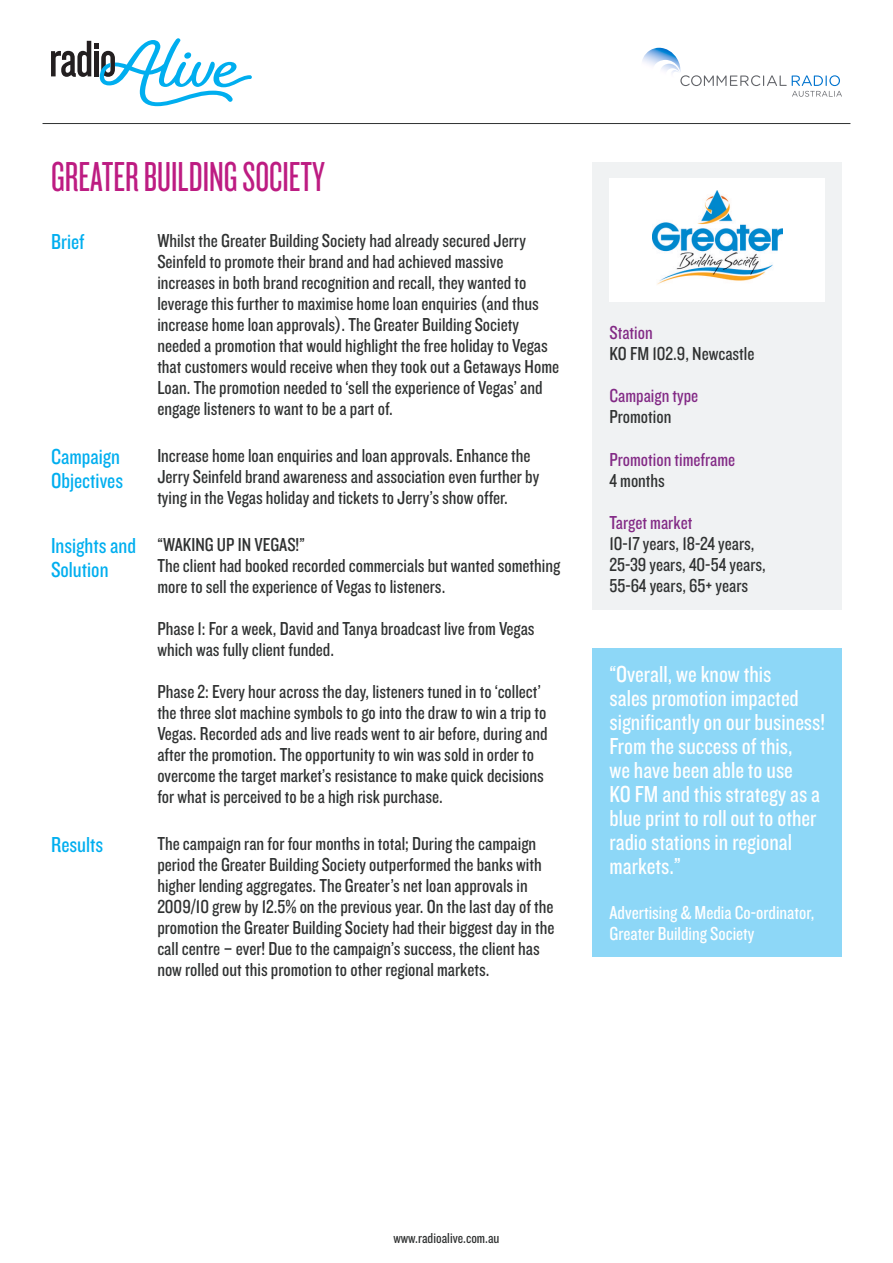
<style>
.page{position:relative;width:893px;height:1263px;background:#fff}
.page>*{position:absolute;margin:0;border:0;box-sizing:border-box;transform-origin:0 0}
.Company_name_30pt{font:43.5px "Knockout HTF27 Junior Bantamwt";color:#bd1c82}
.t1{font:24px/24px "Knockout HTF29 Junior Liteweight";color:#fff}
.SUB{font:22.5px/24px "Knockout HTF29 Junior Liteweight";color:#00aeef}
.Copy_13pt{font:19.5px/21px "Knockout HTF29 Junior Liteweight";color:#2f3131}
.Copy_13pt-2{font:19.5px/21px "Knockout HTF29 Junior Liteweight";color:#fff}
.t2{font:19.5px "Knockout HTF29 Junior Liteweight";color:#822985}
.Copy_13pt-3{font:15px "Knockout HTF29 Junior Liteweight";color:#2f3131}
</style>
<div class="page">
<svg style="left:51px;top:38px;width:201px;height:68px"></svg>
<svg style="left:680px;top:75px;width:162px;height:22px"></svg>
<img style="left:642px;top:48px;width:39px;height:25px">
<hr style="left:43px;top:123px;width:807px;height:1px;background:#2f3131">
<div style="left:592px;top:162px;width:250px;height:447px;background:#f0f2f3"></div>
<div style="left:609px;top:179px;width:216px;height:123px;background:#fff"></div>
<img style="left:652px;top:191px;width:130px;height:94px">
<div style="left:592px;top:648px;width:250px;height:308px;background:#8dd7f7"></div>
<p class="Company_name_30pt" style="left:51px;top:155px;width:275px">GREATER BUILDING SOCIETY</p>
<p class="SUB" style="left:51px;top:230px;width:35px">Brief</p>
<p class="Copy_13pt" style="left:157px;top:230px;width:403px">Whilst the Greater Building Society had already secured Jerry Seinfeld to promote their brand and had achieved massive increases in both brand recognition and recall, they wanted to leverage this further to maximise home loan enquiries (and thus increase home loan approvals). The Greater Building Society needed a promotion that would highlight the free holiday to Vegas that customers would receive when they took out a Getaways Home Loan. The promotion needed to ‘sell the experience of Vegas’ and engage listeners to want to be a part of.</p>
<p class="SUB" style="left:51px;top:445px;width:74px">Campaign<br>Objectives</p>
<p class="Copy_13pt" style="left:157px;top:445px;width:383px">Increase home loan enquiries and loan approvals. Enhance the<br>Jerry Seinfeld brand awareness and association even further by tying in the Vegas holiday and tickets to Jerry’s show offer.</p>
<p class="SUB" style="left:51px;top:534px;width:87px">Insights and<br>Solution</p>
<p class="Copy_13pt" style="left:157px;top:534px;width:149px">“WAKING UP IN VEGAS!”</p>
<p class="Copy_13pt" style="left:157px;top:555px;width:405px">The client had booked recorded commercials but wanted something more to sell the experience of Vegas to listeners.</p>
<p class="Copy_13pt" style="left:157px;top:618px;width:379px">Phase 1: For a week, David and Tanya broadcast live from Vegas which was fully client funded.</p>
<p class="Copy_13pt" style="left:157px;top:681px;width:392px">Phase 2: Every hour across the day, listeners tuned in to ‘collect’ the three slot machine symbols to go into the draw to win a trip to Vegas. Recorded ads and live reads went to air before, during and after the promotion. The opportunity to win was sold in order to overcome the target market’s resistance to make quick decisions for what is perceived to be a high risk purchase.</p>
<p class="SUB" style="left:51px;top:833px;width:54px">Results</p>
<p class="Copy_13pt" style="left:157px;top:833px;width:399px">The campaign ran for four months in total; During the campaign period the Greater Building Society outperformed the banks with higher lending aggregates. The Greater’s net loan approvals in 2009/10 grew by 12.5% on the previous year. On the last day of the promotion the Greater Building Society had their biggest day in the call centre – ever! Due to the campaign’s success, the client has now rolled out this promotion to other regional markets.</p>
<p class="t2" style="left:609px;top:322px;width:45px">Station</p>
<p class="Copy_13pt" style="left:609px;top:343px;width:146px">KO FM 102.9, Newcastle</p>
<p class="t2" style="left:609px;top:386px;width:90px">Campaign type</p>
<p class="Copy_13pt" style="left:609px;top:407px;width:63px">Promotion</p>
<p class="t2" style="left:609px;top:449px;width:127px">Promotion timeframe</p>
<p class="Copy_13pt" style="left:609px;top:470px;width:57px">4 months</p>
<p class="t2" style="left:609px;top:513px;width:84px">Target market</p>
<p class="Copy_13pt" style="left:609px;top:534px;width:147px">10-17 years, 18-24 years,</p>
<p class="Copy_13pt" style="left:609px;top:555px;width:158px">25-39 years, 40-54 years,</p>
<p class="Copy_13pt" style="left:609px;top:576px;width:140px">55-64 years, 65+ years</p>
<p class="t1" style="left:609px;top:662px;width:217px">“Overall, we know this<br>sales promotion impacted significantly on our business!<br>From the success of this,<br>we have been able to use<br>KO FM and this strategy as a blue print to roll out to other radio stations in regional markets.”</p>
<p class="Copy_13pt-2" style="left:609px;top:902px;width:206px">Advertising &amp; Media Co-ordinator,<br>Greater Building Society</p>
<p class="Copy_13pt-3" style="left:393px;top:1230px;width:108px">www.radioalive.com.au</p>
</div>
